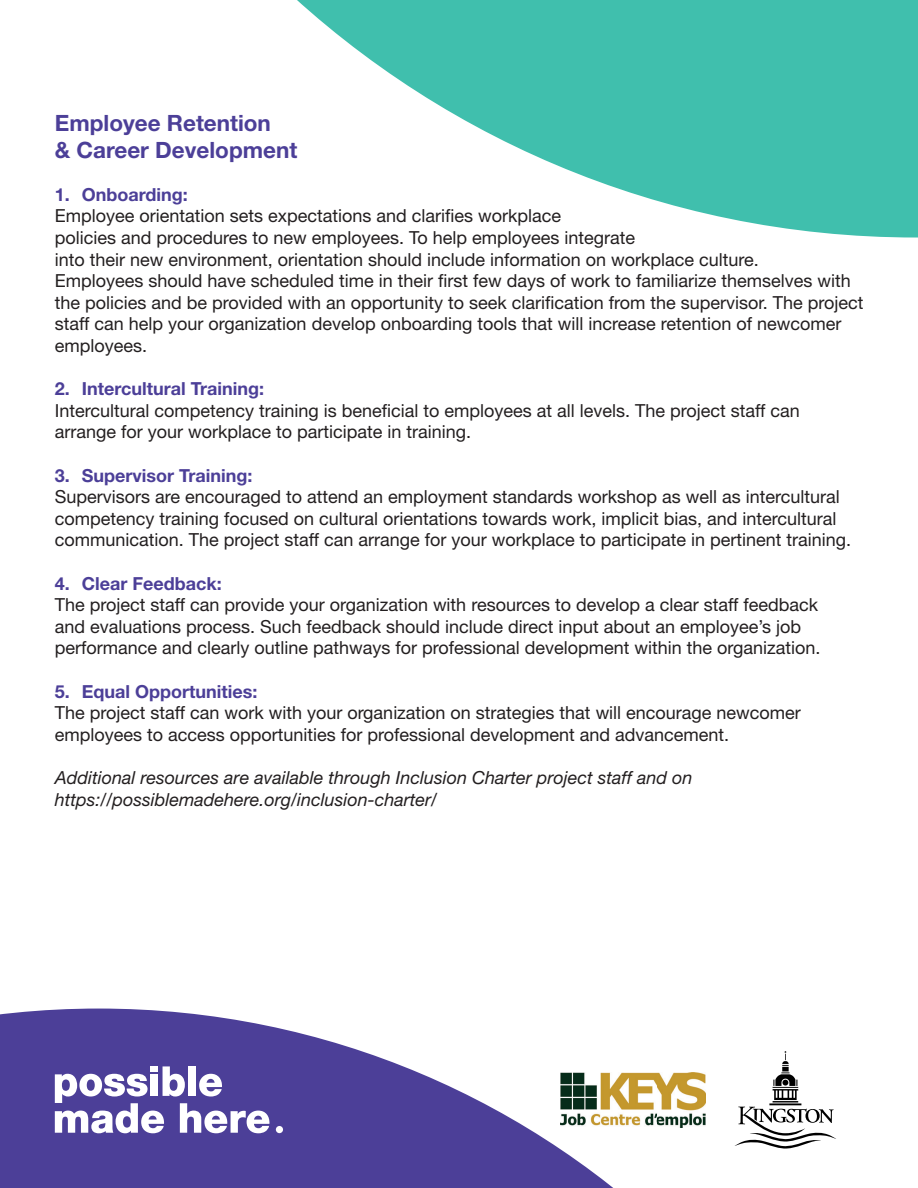
<style>
.page{position:relative;width:918px;height:1188px;background:#fff}
.page>*{position:absolute;margin:0;border:0;box-sizing:border-box;transform-origin:0 0}
.t1{font:700 22.5px/27px "Helvetica Neue LT Pro";color:#4c3f98}
.t2{font:18px/21.6px "Helvetica Neue LT Pro";color:#231f20}
.t3{font:italic 18px/21.6px "Helvetica Neue LT Pro";color:#231f20}
.t4{font:700 18px "Helvetica Neue LT Pro";color:#4c3f98}
</style>
<div class="page">
<svg style="left:297px;top:0;width:621px;height:238px;fill:#40bfad"></svg>
<svg style="left:0;top:1009px;width:802px;height:179px;fill:#4c3f98"></svg>
<div style="left:276px;top:1126px;width:7px;height:7px;background:#fff;border-radius:50%"></div>
<svg style="left:55px;top:1066px;width:215px;height:67px"></svg>
<svg style="left:735px;top:1107px;width:101px;height:42px"></svg>
<hr style="left:773px;top:1101px;width:25px;height:2px;background:#000">
<hr style="left:769px;top:1103px;width:32px;height:2px;background:#000">
<svg style="left:773px;top:1051px;width:25px;height:49px"></svg>
<img style="left:560px;top:1072px;width:146px;height:56px">
<p class="t1" style="left:55px;top:108px;width:244px">Employee Retention<br>&amp; Career Development</p>
<p class="t4" style="left:55px;top:183px;width:135px">1. Onboarding:</p>
<p class="t2" style="left:55px;top:205px;width:810px">Employee orientation sets expectations and clarifies workplace<br>policies and procedures to new employees. To help employees integrate<br>into their new environment, orientation should include information on workplace culture.<br>Employees should have scheduled time in their first few days of work to familiarize themselves with the policies and be provided with an opportunity to seek clarification from the supervisor. The project staff can help your organization develop onboarding tools that will increase retention of newcomer employees.</p>
<p class="t4" style="left:55px;top:377px;width:211px">2. Intercultural Training:</p>
<p class="t2" style="left:55px;top:399px;width:747px">Intercultural competency training is beneficial to employees at all levels. The project staff can arrange for your workplace to participate in training.</p>
<p class="t4" style="left:55px;top:464px;width:199px">3. Supervisor Training:</p>
<p class="t2" style="left:55px;top:486px;width:798px">Supervisors are encouraged to attend an employment standards workshop as well as intercultural competency training focused on cultural orientations towards work, implicit bias, and intercultural communication. The project staff can arrange for your workplace to participate in pertinent training.</p>
<p class="t4" style="left:55px;top:572px;width:168px">4. Clear Feedback:</p>
<p class="t2" style="left:55px;top:594px;width:767px">The project staff can provide your organization with resources to develop a clear staff feedback and evaluations process. Such feedback should include direct input about an employee’s job performance and clearly outline pathways for professional development within the organization.</p>
<p class="t4" style="left:55px;top:680px;width:204px">5. Equal Opportunities:</p>
<p class="t2" style="left:55px;top:702px;width:748px">The project staff can work with your organization on strategies that will encourage newcomer employees to access opportunities for professional development and advancement.</p>
<p class="t3" style="left:55px;top:766px;width:639px">Additional resources are available through Inclusion Charter project staff and on https://possiblemadehere.org/inclusion-charter/</p>
</div>
